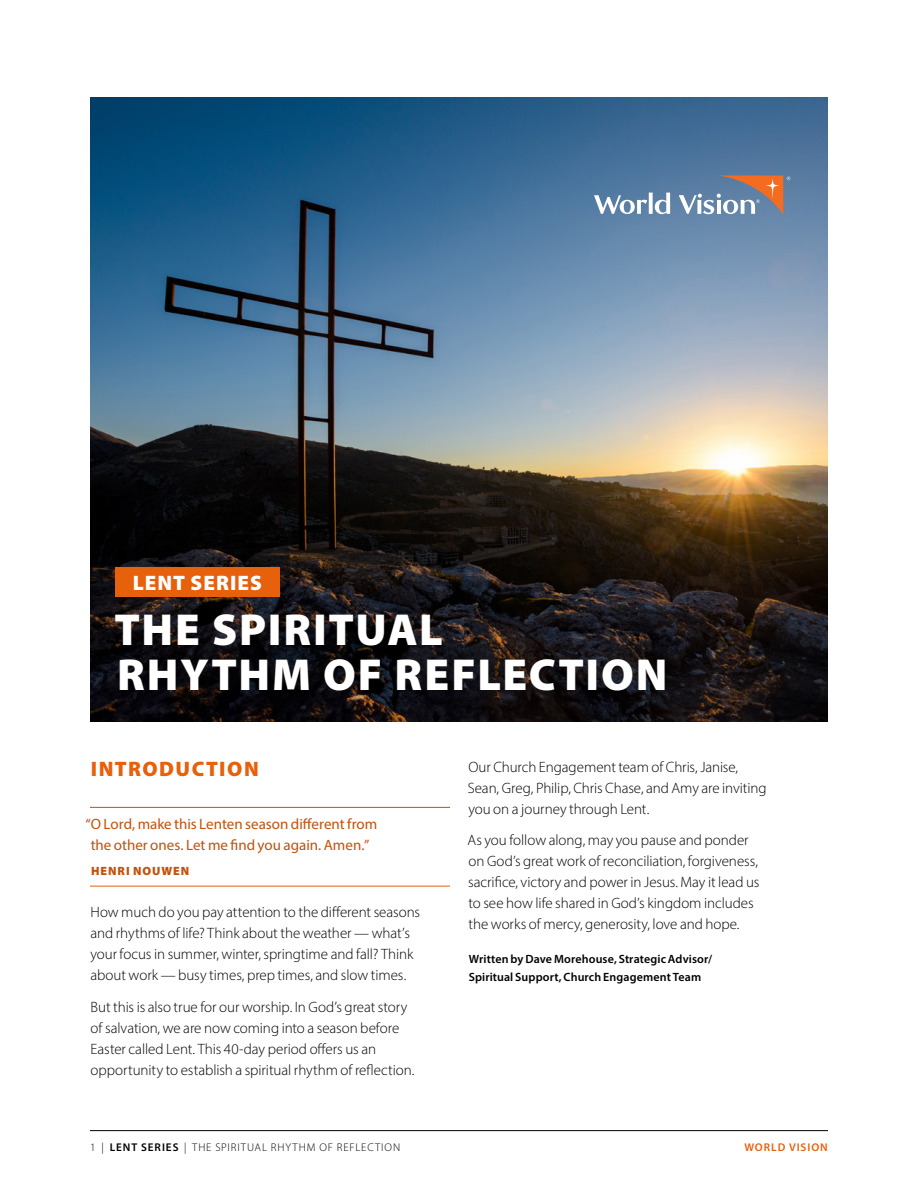
<style>
.page{position:relative;width:918px;height:1188px;background:#fff}
.page>*{position:absolute;margin:0;border:0;box-sizing:border-box;transform-origin:0 0}
.H_Section_Subhead_1{font:900 45px/45px "Myriad Pro";letter-spacing:.04em;color:#fff}
.H_Heading{font:900 21px "Myriad Pro";letter-spacing:.07em;color:#e7600c}
.H_Section_Subhead_1-2{font:900 21px "Myriad Pro";letter-spacing:.045em;color:#fff}
.P_Body_Text__Sans{font:300 15px/21px "Myriad Pro";letter-spacing:-.005em;color:#000}
.P_Scripture{font:15px/21px "Myriad Pro";color:#c2510a;text-align:center}
.P_Body_Text__Sans-2{font:600 12px/18px "Myriad Pro";letter-spacing:.01em;color:#000}
.P_Scripture_Chapter{font:900 12px "Myriad Pro";letter-spacing:.08em;color:#c2510a}
.P_Page_Number{font:300 11.25px "Myriad Pro";letter-spacing:.08em;color:#000}
.P_Page_Number-2{font:600 11.25px "Myriad Pro";letter-spacing:.085em;color:#e7600c}
.s1{font-weight:600}
</style>
<div class="page">
<img style="left:90px;top:98px;width:738px;height:624px">
<svg style="left:594px;top:176px;width:196px;height:39px;background:#8390a4"></svg>
<hr style="left:90px;top:1130px;width:738px;height:1px;background:#000">
<hr style="left:90px;top:807px;width:360px;height:1px;background:#c2510a">
<hr style="left:90px;top:886px;width:360px;height:1px;background:#e7600c">
<div style="left:116px;top:567px;width:164px;height:30px;background:#e7600c"></div>
<p class="H_Section_Subhead_1-2" style="left:133px;top:568px;width:130px">LENT SERIES</p>
<p class="H_Section_Subhead_1" style="left:114px;top:606px;width:555px">THE SPIRITUAL<br>RHYTHM OF REFLECTION</p>
<p class="H_Heading" style="left:91px;top:755px;width:169px">INTRODUCTION</p>
<p class="P_Scripture" style="left:86px;top:813px;width:293px">“O Lord, make this Lenten season different from the other ones. Let me find you again. Amen.”</p>
<p class="P_Scripture_Chapter" style="left:91px;top:863px;width:100px">HENRI NOUWEN</p>
<p class="P_Body_Text__Sans" style="left:90px;top:902px;width:331px">How much do you pay attention to the different seasons and rhythms of life? Think about the weather — what’s your focus in summer, winter, springtime and fall? Think about work — busy times, prep times, and slow times.</p>
<p class="P_Body_Text__Sans" style="left:91px;top:996px;width:325px">But this is also true for our worship. In God’s great story of salvation, we are now coming into a season before Easter called Lent. This 40-day period offers us an opportunity to establish a spiritual rhythm of reflection.</p>
<p class="P_Body_Text__Sans" style="left:468px;top:756px;width:300px">Our Church Engagement team of Chris, Janise,<br>Sean, Greg, Philip, Chris Chase, and Amy are inviting you on a journey through Lent.</p>
<p class="P_Body_Text__Sans" style="left:467px;top:830px;width:294px">As you follow along, may you pause and ponder on God’s great work of reconciliation, forgiveness, sacrifice, victory and power in Jesus. May it lead us to see how life shared in God’s kingdom includes the works of mercy, generosity, love and hope.</p>
<p class="P_Body_Text__Sans-2" style="left:469px;top:950px;width:245px">Written by Dave Morehouse, Strategic Advisor/<br>Spiritual Support, Church Engagement Team</p>
<p class="P_Page_Number" style="left:90px;top:1141px;width:312px">1 | <span class="s1">LENT SERIES</span> | THE SPIRITUAL RHYTHM OF REFLECTION</p>
<p class="P_Page_Number-2" style="left:744px;top:1141px;width:85px">WORLD VISION</p>
</div>
